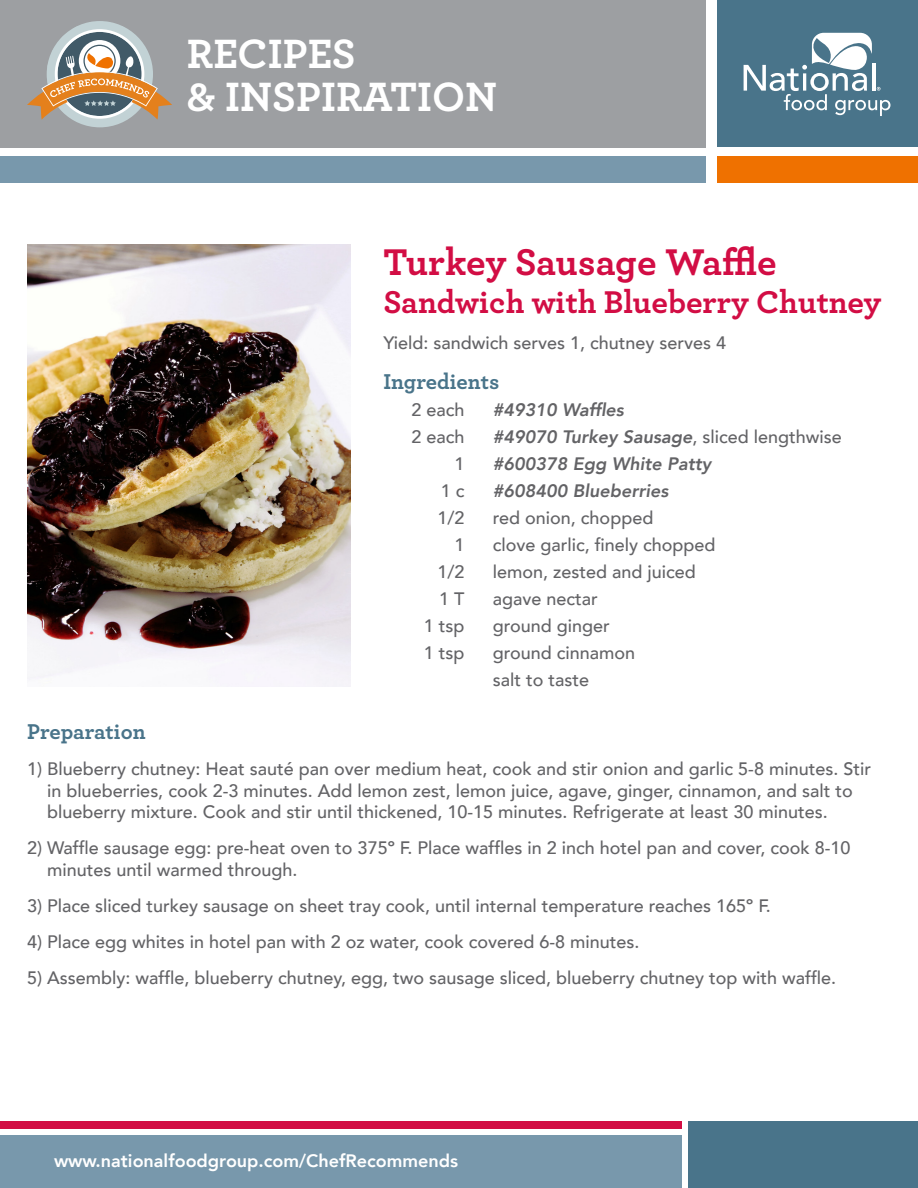
<style>
.page{position:relative;width:918px;height:1188px;background:#fff}
.page>*{position:absolute;margin:0;border:0;box-sizing:border-box;transform-origin:0 0}
.t1{font:700 42.9px/42.9px "Archer Pro";color:#fff}
.t2{font:700 39px "Archer Pro";letter-spacing:-.005em;color:#d20d44}
.t3{font:700 33px "Archer Pro";color:#d20d44}
.t4{font:700 22.5px "Archer Pro";color:#49748a}
.t5{font:500 18px/21.6px "Avenir";color:#636366}
.t6{font:italic 800 18px "Avenir";color:#636366}
.t7{font:800 18px "Avenir";color:#fff}
.s1{font-weight:500;font-style:normal}
.s2{font-family:"Avenir LT Std";font-weight:800}
</style>
<div class="page">
<div style="left:0;top:1135px;width:682px;height:53px;background:#7898ac"></div>
<div style="left:688px;top:1121px;width:230px;height:67px;background:#49748a"></div>
<div style="left:0;top:1121px;width:682px;height:8px;background:#d20d44"></div>
<div style="left:0;top:0;width:706px;height:147px;background:#9d9fa2"></div>
<div style="left:717px;top:1px;width:200px;height:146px;background:#49748a"></div>
<div style="left:717px;top:156px;width:200px;height:26px;background:#ef7100"></div>
<div style="left:0;top:157px;width:706px;height:26px;background:#7898ac"></div>
<svg style="left:27px;top:22px;width:145px;height:104px"></svg>
<svg style="left:744px;top:33px;width:146px;height:83px"></svg>
<img style="left:27px;top:244px;width:324px;height:442px">
<h1 class="t1" style="left:187px;top:30px;width:312px">RECIPES<br>&amp; INSPIRATION</h1>
<p class="t2" style="left:383px;top:232px;width:395px">Turkey Sausage Waffle</p>
<p class="t3" style="left:383px;top:276px;width:500px">Sandwich with Blueberry Chutney</p>
<p class="t5" style="left:383px;top:331px;width:344px">Yield: sandwich serves 1, chutney serves 4</p>
<p class="t4" style="left:383px;top:364px;width:117px">Ingredients</p>
<p class="t5" style="left:411px;top:398px;width:55px">2 each</p>
<p class="t6" style="left:493px;top:399px;width:132px">#49310 Waffles</p>
<p class="t5" style="left:411px;top:425px;width:55px">2 each</p>
<p class="t6" style="left:493px;top:426px;width:350px">#49070 Turkey Sausage<span class="s1">, sliced lengthwise</span></p>
<p class="t5" style="left:454px;top:452px;width:12px">1</p>
<p class="t6" style="left:493px;top:453px;width:220px">#600378 Egg White Patty</p>
<p class="t5" style="left:441px;top:479px;width:25px">1 c</p>
<p class="t6" style="left:493px;top:480px;width:177px">#608400 Blueberries</p>
<p class="t5" style="left:437px;top:506px;width:29px">1/2</p>
<p class="t5" style="left:493px;top:506px;width:162px">red onion, chopped</p>
<p class="t5" style="left:454px;top:533px;width:12px">1</p>
<p class="t5" style="left:493px;top:533px;width:224px">clove garlic, finely chopped</p>
<p class="t5" style="left:437px;top:560px;width:29px">1/2</p>
<p class="t5" style="left:493px;top:560px;width:205px">lemon, zested and juiced</p>
<p class="t5" style="left:439px;top:587px;width:27px">1 T</p>
<p class="t5" style="left:493px;top:587px;width:107px">agave nectar</p>
<p class="t5" style="left:424px;top:614px;width:42px">1 tsp</p>
<p class="t5" style="left:493px;top:614px;width:119px">ground ginger</p>
<p class="t5" style="left:424px;top:641px;width:42px">1 tsp</p>
<p class="t5" style="left:493px;top:641px;width:144px">ground cinnamon</p>
<p class="t5" style="left:493px;top:668px;width:98px">salt to taste</p>
<p class="t4" style="left:27px;top:714px;width:120px">Preparation</p>
<p class="t5" style="left:47px;top:757px;width:825px;text-indent:-20px">1) Blueberry chutney: Heat sauté pan over medium heat, cook and stir onion and garlic 5-8 minutes. Stir in blueberries, cook 2-3 minutes. Add lemon zest, lemon juice, agave, ginger, cinnamon, and salt to blueberry mixture. Cook and stir until thickened, 10-15 minutes. Refrigerate at least 30 minutes.</p>
<p class="t5" style="left:47px;top:836px;width:805px;text-indent:-20px">2) Waffle sausage egg: pre-heat oven to 375<span class="s2">º</span> F. Place waffles in 2 inch hotel pan and cover, cook 8-10 minutes until warmed through.</p>
<p class="t5" style="left:27px;top:894px;width:745px">3) Place sliced turkey sausage on sheet tray cook, until internal temperature reaches 165<span class="s2">º</span> F.</p>
<p class="t5" style="left:27px;top:930px;width:614px">4) Place egg whites in hotel pan with 2 oz water, cook covered 6-8 minutes.</p>
<p class="t5" style="left:27px;top:966px;width:811px">5) Assembly: waffle, blueberry chutney, egg, two sausage sliced, blueberry chutney top with waffle.</p>
<p class="t7" style="left:54px;top:1146px;width:406px">www.nationalfoodgroup.com/ChefRecommends</p>
</div>
